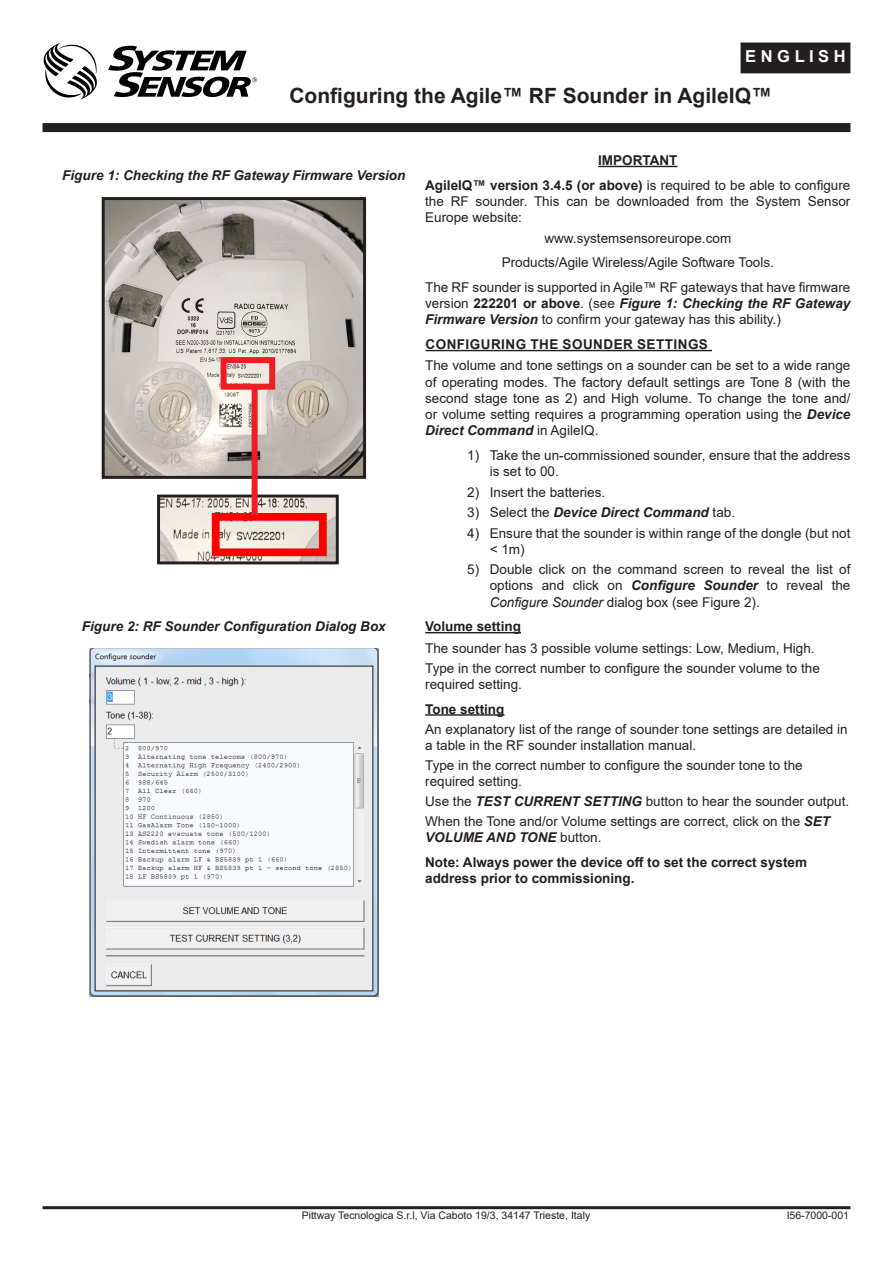
<style>
.page{position:relative;width:893px;height:1263px;background:#fff}
.page>*{position:absolute;margin:0;border:0;box-sizing:border-box;transform-origin:0 0}
.MAIN_TITLE{font:700 21px "Arial";color:#231f20}
.MAIN_HEADING{font:700 16.5px "Arial";color:#fff}
.Drawing_Label{font:13.5px/16.2px "Arial";color:#231f20}
.Body_Text{font:13.5px/16.2px "Arial";color:#231f20;text-align:justify}
.Numbered_Text{font:13.5px/16.2px "Arial";color:#231f20}
.Drawing_Label-2{font:700 13.5px/16.2px "Arial";color:#231f20}
.Drawing_Label-3{font:italic 700 13.5px "Arial";color:#231f20}
.Numbered_Text-2{font:italic 700 13.5px "Arial";color:#231f20}
.MAIN_HEADING-2{font:700 13.5px "Arial";letter-spacing:.035em;color:#231f20}
.Subheading{font:700 13.5px "Arial";color:#231f20}
.Body_Text-2{font:700 13.5px "Arial";color:#231f20}
.t1{font:10.5px "Arial";color:#231f20}
.s1{font-weight:700}
.s2{font-weight:700;font-style:italic}
.s3{font-weight:400;font-style:normal}
.s4{font-style:italic}
</style>
<div class="page">
<hr style="left:43px;top:1206px;width:807px;height:3px;background:#231f20">
<svg style="left:43px;top:43px;width:215px;height:56px"></svg>
<div style="left:43px;top:123px;width:807px;height:9px;background:#231f20"></div>
<div style="left:741px;top:43px;width:109px;height:30px;background:#231f20"></div>
<img style="left:161px;top:499px;width:174px;height:61px">
<div style="left:157px;top:495px;width:182px;height:69px;border:3px solid #231f20"></div>
<hr style="left:598px;top:166px;width:79px;height:1px;background:#231f20">
<hr style="left:425px;top:350px;width:287px;height:1px;background:#231f20">
<hr style="left:425px;top:632px;width:96px;height:1px;background:#231f20">
<hr style="left:425px;top:714px;width:79px;height:2px;background:#231f20">
<img style="left:90px;top:648px;width:288px;height:348px">
<img style="left:106px;top:201px;width:256px;height:274px">
<div style="left:102px;top:197px;width:264px;height:282px;border:3px solid #231f20"></div>
<div style="left:252px;top:387px;width:6px;height:128px;background:#ee1d23"></div>
<div style="left:221px;top:357px;width:54px;height:33px;border:6px solid #ee1d23"></div>
<p class="MAIN_HEADING" style="left:745px;top:45px;width:102px">E N G L I S H</p>
<p class="MAIN_TITLE" style="left:289px;top:81px;width:484px">Configuring the Agile™ RF Sounder in AgileIQ™</p>
<p class="Drawing_Label-3" style="left:62px;top:166px;width:345px">Figure 1: Checking the RF Gateway Firmware Version</p>
<p class="Drawing_Label-3" style="left:82px;top:617px;width:305px">Figure 2: RF Sounder Configuration Dialog Box</p>
<p class="Body_Text-2" style="left:598px;top:151px;width:81px">IMPORTANT</p>
<p class="Body_Text" style="left:425px;top:177px;width:427px"><span class="s1">AgileIQ™ version 3.4.5 (or above)</span> is required to be able to configure the RF sounder. This can be downloaded from the System Sensor Europe website:</p>
<p class="Body_Text" style="left:544px;top:230px;width:188px">www.systemsensoreurope.com</p>
<p class="Body_Text" style="left:502px;top:254px;width:274px">Products/Agile Wireless/Agile Software Tools.</p>
<p class="Body_Text" style="left:425px;top:279px;width:427px">The RF sounder is supported in Agile™ RF gateways that have firmware version <span class="s1">222201 or above</span>. (see <span class="s2">Figure 1: Checking the RF Gateway Firmware Version</span> to confirm your gateway has this ability.)</p>
<p class="MAIN_HEADING-2" style="left:425px;top:335px;width:284px">CONFIGURING THE SOUNDER SETTINGS</p>
<p class="Drawing_Label" style="left:425px;top:357px;width:427px;text-align:justify">The volume and tone settings on a sounder can be set to a wide range of operating modes. The factory default settings are Tone 8 (with the second stage tone as 2) and High volume. To change the tone and/ or volume setting requires a programming operation using the <span class="s2">Device Direct Command</span> in AgileIQ.</p>
<p class="Numbered_Text" style="left:490px;top:447px;width:362px;text-indent:-22px">1) Take the un-commissioned sounder, ensure that the address is set to 00.</p>
<p class="Numbered_Text" style="left:467px;top:484px;width:140px">2) Insert the batteries.</p>
<p class="Numbered_Text-2" style="left:467px;top:503px;width:269px"><span class="s3">3) Select the</span> Device Direct Command <span class="s3">tab.</span></p>
<p class="Numbered_Text" style="left:490px;top:525px;width:362px;text-indent:-22px">4) Ensure that the sounder is within range of the dongle (but not &lt; 1m)</p>
<p class="Numbered_Text" style="left:490px;top:561px;width:362px;text-align:justify;text-indent:-22px">5) Double click on the command screen to reveal the list of options and click on <span class="s2">Configure Sounder</span> to reveal the <span class="s4">Configure Sounder</span> dialog box (see Figure 2).</p>
<p class="Subheading" style="left:425px;top:617px;width:97px">Volume setting</p>
<p class="Drawing_Label" style="left:425px;top:640px;width:391px">The sounder has 3 possible volume settings: Low, Medium, High.</p>
<p class="Drawing_Label" style="left:425px;top:660px;width:396px">Type in the correct number to configure the sounder volume to the required setting.</p>
<p class="Drawing_Label-2" style="left:425px;top:701px;width:81px">Tone setting</p>
<p class="Drawing_Label" style="left:425px;top:721px;width:424px">An explanatory list of the range of sounder tone settings are detailed in a table in the RF sounder installation manual.</p>
<p class="Drawing_Label" style="left:425px;top:757px;width:379px">Type in the correct number to configure the sounder tone to the required setting.</p>
<p class="Drawing_Label" style="left:425px;top:793px;width:425px">Use the <span class="s2">TEST CURRENT SETTING</span> button to hear the sounder output.</p>
<p class="Drawing_Label" style="left:425px;top:813px;width:406px">When the Tone and/or Volume settings are correct, click on the <span class="s2">SET<br>VOLUME AND TONE</span> button.</p>
<p class="Drawing_Label-2" style="left:425px;top:854px;width:383px">Note: Always power the device off to set the correct system address prior to commissioning.</p>
<p class="t1" style="left:302px;top:1208px;width:290px">Pittway Tecnologica S.r.l, Via Caboto 19/3, 34147 Trieste, Italy</p>
<p class="t1" style="left:787px;top:1208px;width:64px">I56-7000-001</p>
</div>
